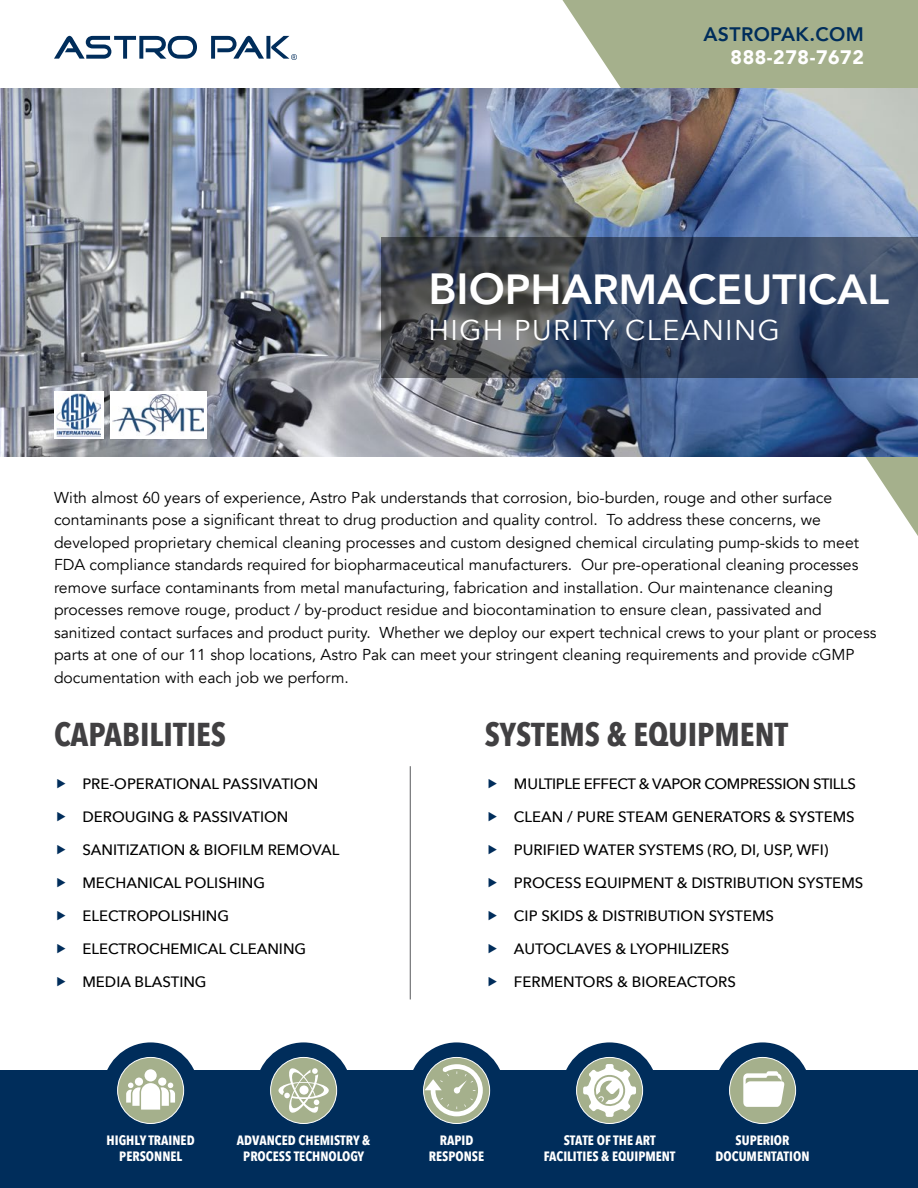
<style>
.page{position:relative;width:918px;height:1188px;background:#fff}
.page>*{position:absolute;margin:0;border:0;box-sizing:border-box;transform-origin:0 0}
.t1{font:800 42px "Avenir";color:#fff}
.t2{font:700 33px "Avenir Next Condensed";color:#414042}
.t3{font:28.5px "Avenir";letter-spacing:.05em;color:#fff}
.t4{font:800 19.5px "Avenir";letter-spacing:.02em;color:#002d5b}
.t5{font:900 19.5px "Avenir";letter-spacing:.03em;color:#fff}
.t6{font:15.75px/22.5px "Avenir";color:#000}
.t7{font:500 15px "Avenir Next";color:#000}
.t8{font:500 15px "Avenir Next";letter-spacing:-.025em;color:#000}
.t9{font:700 13.5px/16.2px "Avenir Next Condensed";color:#fff;text-align:center}
.s1{font-size:43.5px}
</style>
<div class="page">
<svg style="left:562px;top:0;width:356px;height:536px;fill:#a5b08c"></svg>
<div style="left:0;top:1071px;width:918px;height:117px;background:#002d5b"></div>
<svg style="left:54px;top:36px;width:143px;height:23px"></svg>
<svg style="left:211px;top:36px;width:86px;height:24px"></svg>
<img style="left:0;top:89px;width:918px;height:367px">
<svg style="left:110px;top:1050px;width:81px;height:81px;fill:#a5b08c"></svg>
<div style="left:103px;top:1042px;width:96px;height:97px;border:15px solid #002d5b;border-radius:50%"></div>
<svg style="left:126px;top:1069px;width:49px;height:41px;background:#d6dbca"></svg>
<svg style="left:569px;top:1050px;width:81px;height:81px"></svg>
<div style="left:562px;top:1042px;width:96px;height:97px;border:15px solid #002d5b;border-radius:50%"></div>
<svg style="left:583px;top:1064px;width:53px;height:53px;background:#ced4c4"></svg>
<svg style="left:263px;top:1050px;width:81px;height:81px;fill:#a5b08c"></svg>
<div style="left:256px;top:1042px;width:96px;height:97px;border:15px solid #002d5b;border-radius:50%"></div>
<svg style="left:278px;top:1067px;width:51px;height:47px;background:#bdc5ab"></svg>
<svg style="left:722px;top:1050px;width:81px;height:81px;background:#829486"></svg>
<div style="left:715px;top:1042px;width:96px;height:97px;border:15px solid #002d5b;border-radius:50%"></div>
<svg style="left:743px;top:1071px;width:42px;height:36px;background:#eaece4"></svg>
<svg style="left:416px;top:1050px;width:81px;height:81px"></svg>
<div style="left:409px;top:1042px;width:96px;height:97px;border:15px solid #002d5b;border-radius:50%"></div>
<svg style="left:425px;top:1064px;width:58px;height:52px;background:#b4bea8"></svg>
<svg style="left:382px;top:238px;width:536px;height:140px;background:#3a475d"></svg>
<hr style="left:410px;top:766px;width:1px;height:233px;background:#58595b">
<div style="left:117px;top:1057px;width:67px;height:67px;border:1px solid #fff;border-radius:50%"></div>
<div style="left:576px;top:1057px;width:67px;height:67px;border:1px solid #fff;border-radius:50%"></div>
<div style="left:270px;top:1057px;width:67px;height:67px;border:1px solid #fff;border-radius:50%"></div>
<div style="left:729px;top:1057px;width:67px;height:67px;border:1px solid #fff;border-radius:50%"></div>
<div style="left:423px;top:1057px;width:67px;height:67px;border:1px solid #fff;border-radius:50%"></div>
<div style="left:110px;top:391px;width:96px;height:47px;background:#fff"></div>
<img style="left:112px;top:395px;width:92px;height:40px">
<svg style="left:54px;top:391px;width:49px;height:47px"></svg>
<img style="left:56px;top:393px;width:45px;height:43px">
<p class="t4" style="left:703px;top:19px;width:162px">ASTROPAK.COM</p>
<p class="t5" style="left:731px;top:41px;width:135px">888-278-7672</p>
<h1 class="t1" style="left:428px;top:257px;width:462px"><span class="s1">BIO</span>PHARMACEUTICAL</h1>
<h3 class="t3" style="left:428px;top:314px;width:353px">HIGH PURITY CLEANING</h3>
<p class="t6" style="left:54px;top:486px;width:824px">With almost 60 years of experience, Astro Pak understands that corrosion, bio-burden, rouge and other surface contaminants pose a significant threat to drug production and quality control. To address these concerns, we developed proprietary chemical cleaning processes and custom designed chemical circulating pump-skids to meet FDA compliance standards required for biopharmaceutical manufacturers. Our pre-operational cleaning processes remove surface contaminants from metal manufacturing, fabrication and installation. Our maintenance cleaning processes remove rouge, product / by-product residue and biocontamination to ensure clean, passivated and sanitized contact surfaces and product purity. Whether we deploy our expert technical crews to your plant or process parts at one of our 11 shop locations, Astro Pak can meet your stringent cleaning requirements and provide cGMP documentation with each job we perform.</p>
<h2 class="t2" style="left:54px;top:714px;width:174px">CAPABILITIES</h2>
<h2 class="t2" style="left:485px;top:714px;width:305px">SYSTEMS &amp; EQUIPMENT</h2>
<p class="t7" style="left:82px;top:771px;width:237px">PRE-OPERATIONAL PASSIVATION</p>
<p class="t7" style="left:82px;top:804px;width:208px">DEROUGING &amp; PASSIVATION</p>
<p class="t7" style="left:82px;top:837px;width:259px">SANITIZATION &amp; BIOFILM REMOVAL</p>
<p class="t7" style="left:82px;top:870px;width:184px">MECHANICAL POLISHING</p>
<p class="t7" style="left:82px;top:903px;width:148px">ELECTROPOLISHING</p>
<p class="t7" style="left:82px;top:936px;width:225px">ELECTROCHEMICAL CLEANING</p>
<p class="t7" style="left:82px;top:969px;width:126px">MEDIA BLASTING</p>
<p class="t8" style="left:514px;top:771px;width:344px">MULTIPLE EFFECT &amp; VAPOR COMPRESSION STILLS</p>
<p class="t7" style="left:514px;top:804px;width:342px">CLEAN / PURE STEAM GENERATORS &amp; SYSTEMS</p>
<p class="t7" style="left:514px;top:837px;width:316px">PURIFIED WATER SYSTEMS (RO, DI, USP, WFI)</p>
<p class="t7" style="left:514px;top:870px;width:351px">PROCESS EQUIPMENT &amp; DISTRIBUTION SYSTEMS</p>
<p class="t7" style="left:514px;top:903px;width:262px">CIP SKIDS &amp; DISTRIBUTION SYSTEMS</p>
<p class="t7" style="left:514px;top:936px;width:217px">AUTOCLAVES &amp; LYOPHILIZERS</p>
<p class="t7" style="left:514px;top:969px;width:223px">FERMENTORS &amp; BIOREACTORS</p>
<p class="t9" style="left:107px;top:1132px;width:90px">HIGHLY TRAINED<br>PERSONNEL</p>
<p class="t9" style="left:237px;top:1132px;width:135px">ADVANCED CHEMISTRY &amp;<br>PROCESS TECHNOLOGY</p>
<p class="t9" style="left:429px;top:1132px;width:57px">RAPID<br>RESPONSE</p>
<p class="t9" style="left:544px;top:1132px;width:133px">STATE OF THE ART<br>FACILITIES &amp; EQUIPMENT</p>
<p class="t9" style="left:716px;top:1132px;width:95px">SUPERIOR<br>DOCUMENTATION</p>
</div>
